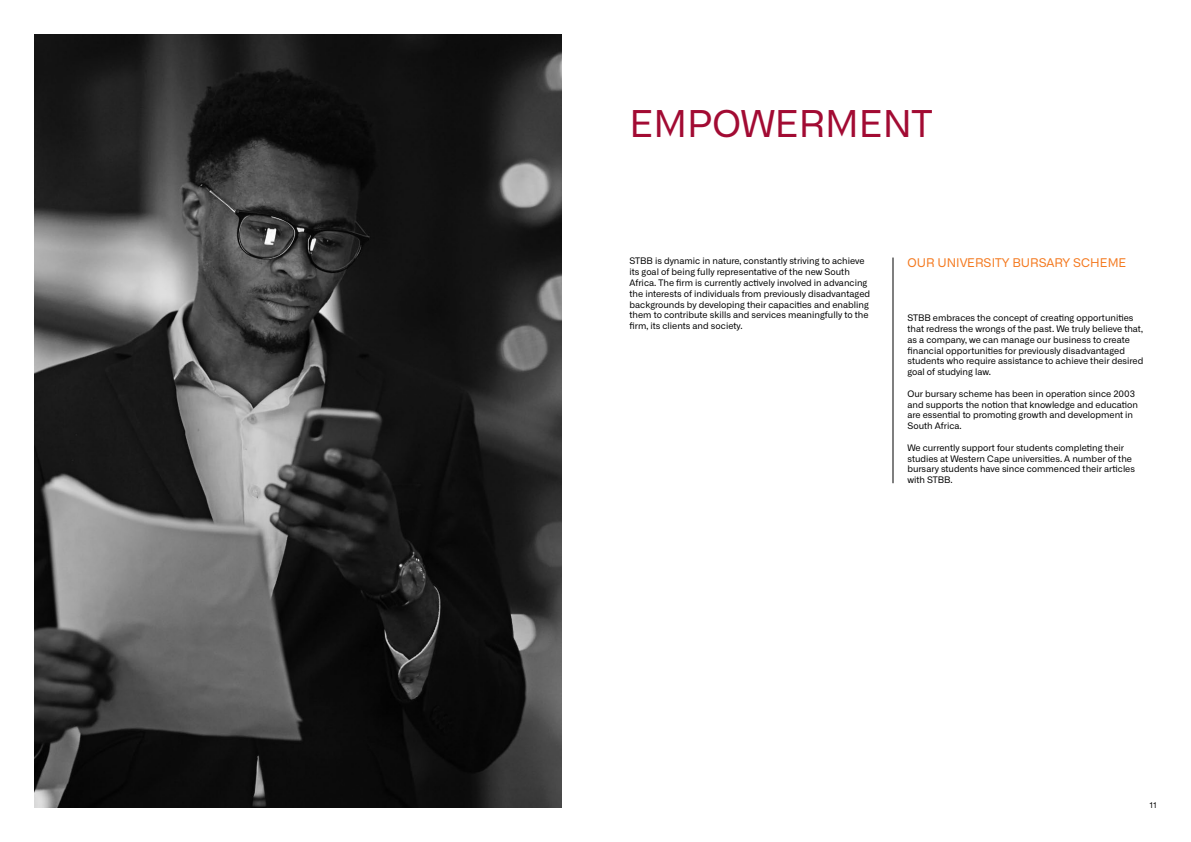
<style>
.page{position:relative;width:1191px;height:842px;background:#fff}
.page>*{position:absolute;margin:0;border:0;box-sizing:border-box;transform-origin:0 0}
.t1{font:37px "Alliance No.1";color:#a20b33}
.t2{font:12px "Alliance No.1";color:#f4791f}
.t3{font:9px/10.8px "Alliance No.1";color:#000}
.t4{font:8px "Alliance No.1";color:#000}
</style>
<div class="page">
<hr style="left:892px;top:258px;width:1px;height:225px;background:#000">
<img style="left:34px;top:34px;width:527px;height:774px">
<h1 class="t1" style="left:629px;top:101px;width:304px">EMPOWERMENT</h1>
<p class="t3" style="left:629px;top:256px;width:242px">STBB is dynamic in nature, constantly striving to achieve its goal of being fully representative of the new South Africa. The firm is currently actively involved in advancing the interests of individuals from previously disadvantaged backgrounds by developing their capacities and enabling them to contribute skills and services meaningfully to the firm, its clients and society.</p>
<h2 class="t2" style="left:907px;top:255px;width:220px">OUR UNIVERSITY BURSARY SCHEME</h2>
<p class="t3" style="left:907px;top:313px;width:237px">STBB embraces the concept of creating opportunities that redress the wrongs of the past. We truly believe that, as a company, we can manage our business to create financial opportunities for previously disadvantaged students who require assistance to achieve their desired goal of studying law.</p>
<p class="t3" style="left:907px;top:388px;width:232px">Our bursary scheme has been in operation since 2003 and supports the notion that knowledge and education are essential to promoting growth and development in South Africa.</p>
<p class="t3" style="left:907px;top:442px;width:229px">We currently support four students completing their studies at Western Cape universities. A number of the bursary students have since commenced their articles with STBB.</p>
<p class="t4" style="left:1149px;top:800px;width:9px">11</p>
</div>
